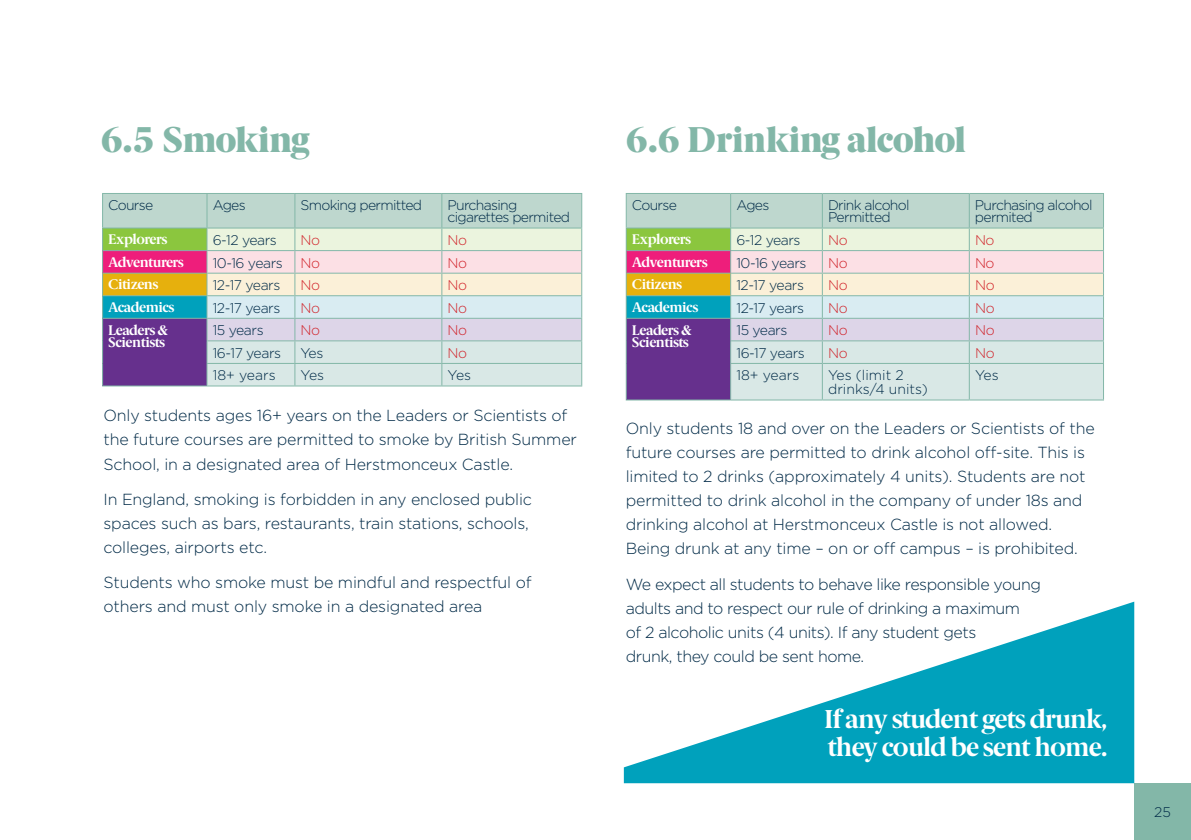
<style>
.page{position:relative;width:1191px;height:840px;background:#fff}
.page>*{position:absolute;margin:0;border:0;box-sizing:border-box;transform-origin:0 0}
.Body_copy{font:900 36px "Berlingske Serif";letter-spacing:-.01em;color:#83b7a8}
.Body_copy-2{font:700 26px/28px "Berlingske Serif";letter-spacing:-.03em;color:#fff}
.Body_copy-3{font:300 16px/24px "Gotham";letter-spacing:-.01em;color:#002a47}
.Body_copy-4{font:300 16px/24px "Gotham";letter-spacing:-.03em;color:#002a47}
.t1{font:300 14px/12px "Gotham";letter-spacing:-.05em;color:#002a47}
.t2{font:700 14px "Berlingske Serif";letter-spacing:-.03em;color:#fff}
.t3{font:300 14px "Gotham";letter-spacing:-.03em;color:#002a47}
.t4{font:300 14px "Gotham";letter-spacing:-.03em;color:#d1232a}
.t5{font:300 14px/14px "Gotham";color:#002a47}
</style>
<div class="page">
<div style="left:1134px;top:782px;width:57px;height:57px;background:#83b7a8"></div>
<svg style="left:102px;top:193px;width:480px;height:192px;background:#c9cbca"></svg>
<hr style="left:102px;top:385px;width:105px;height:1px;background:#83b7a8">
<hr style="left:207px;top:385px;width:88px;height:1px;background:#83b7a8">
<hr style="left:295px;top:385px;width:147px;height:1px;background:#83b7a8">
<hr style="left:442px;top:385px;width:140px;height:1px;background:#83b7a8">
<svg style="left:626px;top:193px;width:478px;height:206px;background:#c8cbcb"></svg>
<hr style="left:626px;top:363px;width:1px;height:36px;background:#83b7a8">
<hr style="left:730px;top:363px;width:92px;height:1px;background:#83b7a8">
<hr style="left:730px;top:364px;width:1px;height:35px;background:#83b7a8">
<hr style="left:822px;top:363px;width:147px;height:1px;background:#83b7a8">
<hr style="left:822px;top:364px;width:1px;height:35px;background:#83b7a8">
<hr style="left:969px;top:363px;width:135px;height:1px;background:#83b7a8">
<hr style="left:968px;top:364px;width:1px;height:35px;background:#83b7a8">
<hr style="left:1103px;top:364px;width:1px;height:35px;background:#83b7a8">
<hr style="left:626px;top:399px;width:104px;height:1px;background:#83b7a8">
<hr style="left:730px;top:399px;width:92px;height:1px;background:#83b7a8">
<hr style="left:822px;top:399px;width:147px;height:1px;background:#83b7a8">
<hr style="left:969px;top:399px;width:135px;height:1px;background:#83b7a8">
<svg style="left:624px;top:601px;width:510px;height:181px;fill:#00a1bc"></svg>
<p class="Body_copy" style="left:101px;top:110px;width:210px">6.5 Smoking</p>
<p class="Body_copy" style="left:626px;top:110px;width:342px">6.6 Drinking alcohol</p>
<p class="t1" style="left:108px;top:199px;width:46px">Course</p>
<p class="t1" style="left:213px;top:199px;width:34px">Ages</p>
<p class="t1" style="left:300px;top:199px;width:123px">Smoking permitted</p>
<p class="t1" style="left:447px;top:199px;width:124px">Purchasing cigarettes permited</p>
<p class="t2" style="left:108px;top:228px;width:61px">Explorers</p>
<p class="t1" style="left:213px;top:233px;width:66px">6-12 years</p>
<p class="t4" style="left:300px;top:231px;width:21px">No</p>
<p class="t4" style="left:447px;top:231px;width:21px">No</p>
<p class="t2" style="left:108px;top:250px;width:77px">Adventurers</p>
<p class="t3" style="left:213px;top:253px;width:72px">10-16 years</p>
<p class="t4" style="left:300px;top:253px;width:21px">No</p>
<p class="t4" style="left:447px;top:253px;width:21px">No</p>
<p class="t2" style="left:108px;top:273px;width:52px">Citizens</p>
<p class="t3" style="left:213px;top:276px;width:69px">12-17 years</p>
<p class="t4" style="left:300px;top:276px;width:21px">No</p>
<p class="t4" style="left:447px;top:276px;width:21px">No</p>
<p class="t2" style="left:108px;top:295px;width:68px">Academics</p>
<p class="t3" style="left:213px;top:298px;width:69px">12-17 years</p>
<p class="t4" style="left:300px;top:298px;width:21px">No</p>
<p class="t4" style="left:447px;top:298px;width:21px">No</p>
<p class="t2" style="left:108px;top:318px;width:61px">Leaders &amp;</p>
<p class="t2" style="left:108px;top:330px;width:58px">Scientists</p>
<p class="t1" style="left:213px;top:323px;width:53px">15 years</p>
<p class="t4" style="left:300px;top:321px;width:21px">No</p>
<p class="t4" style="left:447px;top:321px;width:21px">No</p>
<p class="t3" style="left:213px;top:344px;width:70px">16-17 years</p>
<p class="t1" style="left:300px;top:346px;width:24px">Yes</p>
<p class="t4" style="left:447px;top:344px;width:21px">No</p>
<p class="t1" style="left:213px;top:369px;width:64px">18+ years</p>
<p class="t1" style="left:300px;top:369px;width:25px">Yes</p>
<p class="t1" style="left:447px;top:369px;width:25px">Yes</p>
<p class="Body_copy-3" style="left:103px;top:403px;width:475px">Only students ages 16+ years on the Leaders or Scientists of the future courses are permitted to smoke by British Summer<br>School, in a designated area of Herstmonceux Castle.</p>
<p class="Body_copy-3" style="left:103px;top:486px;width:430px">In England, smoking is forbidden in any enclosed public spaces such as bars, restaurants, train stations, schools, colleges, airports etc.</p>
<p class="Body_copy-3" style="left:103px;top:570px;width:429px">Students who smoke must be mindful and respectful of others and must only smoke in a designated area</p>
<p class="t1" style="left:632px;top:199px;width:46px">Course</p>
<p class="t1" style="left:736px;top:199px;width:34px">Ages</p>
<p class="t1" style="left:828px;top:199px;width:83px">Drink alcohol<br>Permitted</p>
<p class="t1" style="left:975px;top:199px;width:119px">Purchasing alcohol permited</p>
<p class="t2" style="left:632px;top:228px;width:61px">Explorers</p>
<p class="t1" style="left:736px;top:233px;width:66px">6-12 years</p>
<p class="t4" style="left:828px;top:231px;width:21px">No</p>
<p class="t4" style="left:975px;top:231px;width:21px">No</p>
<p class="t2" style="left:632px;top:250px;width:77px">Adventurers</p>
<p class="t3" style="left:736px;top:253px;width:72px">10-16 years</p>
<p class="t4" style="left:828px;top:253px;width:21px">No</p>
<p class="t4" style="left:975px;top:253px;width:21px">No</p>
<p class="t2" style="left:632px;top:273px;width:52px">Citizens</p>
<p class="t3" style="left:736px;top:276px;width:69px">12-17 years</p>
<p class="t4" style="left:828px;top:276px;width:21px">No</p>
<p class="t4" style="left:975px;top:276px;width:21px">No</p>
<p class="t2" style="left:632px;top:295px;width:68px">Academics</p>
<p class="t3" style="left:736px;top:298px;width:69px">12-17 years</p>
<p class="t4" style="left:828px;top:298px;width:21px">No</p>
<p class="t4" style="left:975px;top:298px;width:21px">No</p>
<p class="t2" style="left:632px;top:318px;width:61px">Leaders &amp;</p>
<p class="t2" style="left:632px;top:330px;width:58px">Scientists</p>
<p class="t1" style="left:736px;top:323px;width:53px">15 years</p>
<p class="t4" style="left:828px;top:321px;width:21px">No</p>
<p class="t4" style="left:975px;top:321px;width:21px">No</p>
<p class="t3" style="left:736px;top:344px;width:70px">16-17 years</p>
<p class="t4" style="left:828px;top:344px;width:21px">No</p>
<p class="t4" style="left:975px;top:344px;width:21px">No</p>
<p class="t1" style="left:736px;top:369px;width:64px">18+ years</p>
<p class="t5" style="left:828px;top:368px;width:101px">Yes (limit 2 drinks/4 units)</p>
<p class="t1" style="left:975px;top:369px;width:25px">Yes</p>
<p class="Body_copy-3" style="left:626px;top:416px;width:470px">Only students 18 and over on the Leaders or Scientists of the future courses are permitted to drink alcohol off-site. This is limited to 2 drinks (approximately 4 units). Students are not permitted to drink alcohol in the company of under 18s and drinking alcohol at Herstmonceux Castle is not allowed.<br>Being drunk at any time – on or off campus – is prohibited.</p>
<p class="Body_copy-4" style="left:626px;top:571px;width:417px">We expect all students to behave like responsible young adults and to respect our rule of drinking a maximum<br>of 2 alcoholic units (4 units). If any student gets<br>drunk, they could be sent home.</p>
<p class="Body_copy-2" style="left:824px;top:703px;width:285px">If any student gets drunk, they could be sent home.</p>
<p class="t1" style="left:1154px;top:805px;width:18px">25</p>
</div>
